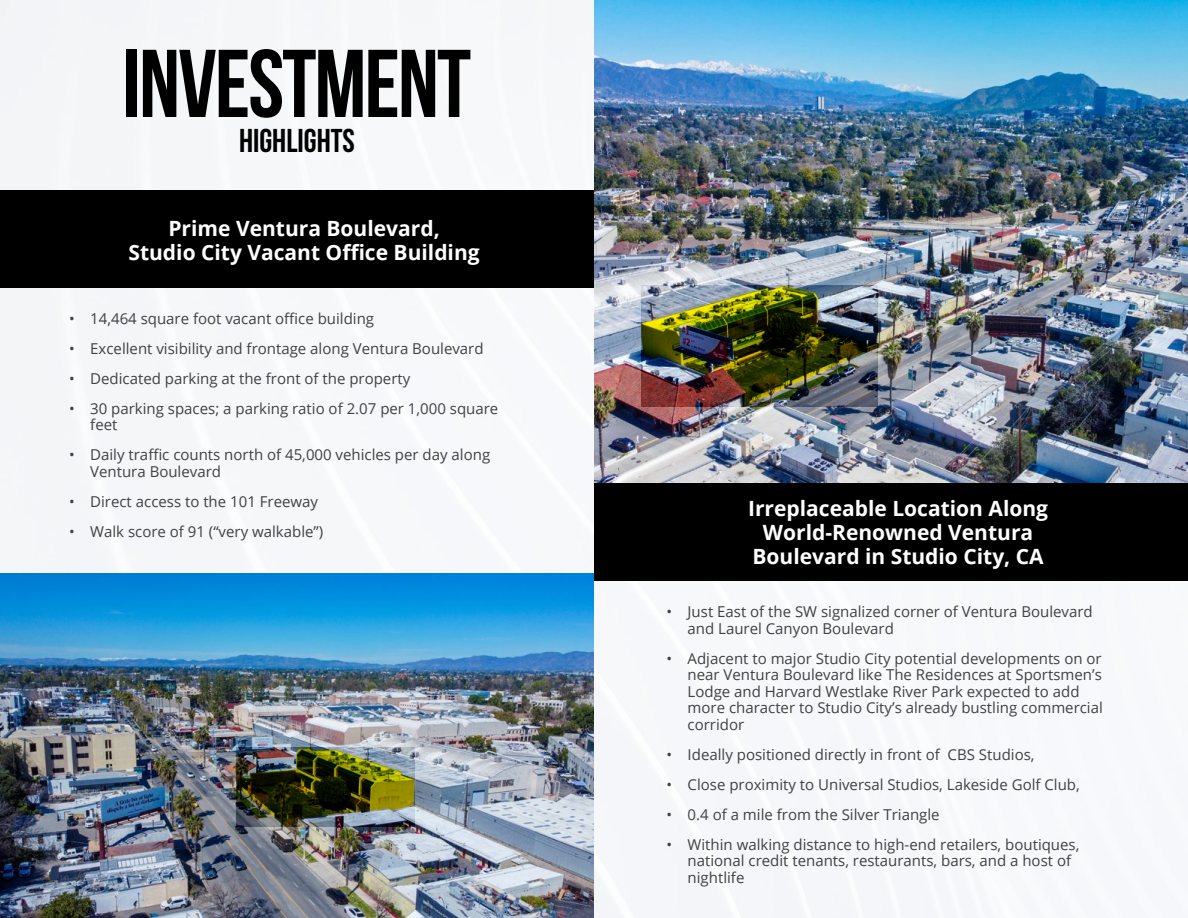
<style>
.page{position:relative;width:1188px;height:918px;background:#f6f7fa}
.page>*{position:absolute;margin:0;border:0;box-sizing:border-box;transform-origin:0 0}
.t1{font:700 96px "Bebas Neue";letter-spacing:-.02em;color:#000}
.t2{font:700 33px "Bebas Neue";color:#000}
.t3{font:700 21px/24px "Open Sans";color:#fff;text-align:center}
.t4{font:15px/16.5px "Open Sans";color:#414042}
.t5{font:15px "Adobe Arabic";color:#4d4d4f}
</style>
<div class="page">
<div style="left:0;top:191px;width:594px;height:97px;background:#000"></div>
<img style="left:0;top:573px;width:594px;height:345px">
<img style="left:594px;top:0;width:594px;height:483px">
<div style="left:594px;top:483px;width:594px;height:97px;background:#000"></div>
<img style="left:236px;top:748px;width:179px;height:78px">
<img style="left:641px;top:286px;width:237px;height:120px">
<svg style="left:75px;top:870px;width:12px;height:13px"></svg>
<h1 class="t1" style="left:123px;top:31px;width:350px">INVESTMENT</h1>
<h2 class="t2" style="left:239px;top:123px;width:117px">HIGHLIGHTS</h2>
<h3 class="t3" style="left:129px;top:215px;width:353px">Prime Ventura Boulevard,<br>Studio City Vacant Office Building</h3>
<p class="t4" style="left:69px;top:309px;width:306px">• 14,464 square foot vacant office building</p>
<p class="t4" style="left:69px;top:339px;width:416px">• Excellent visibility and frontage along Ventura Boulevard</p>
<p class="t4" style="left:69px;top:369px;width:343px">• Dedicated parking at the front of the property</p>
<p class="t4" style="left:90px;top:399px;width:410px;text-indent:-21px">• 30 parking spaces; a parking ratio of 2.07 per 1,000 square feet</p>
<p class="t4" style="left:90px;top:446px;width:401px;text-indent:-21px">• Daily traffic counts north of 45,000 vehicles per day along<br>Ventura Boulevard</p>
<p class="t4" style="left:69px;top:492px;width:250px">• Direct access to the 101 Freeway</p>
<p class="t4" style="left:69px;top:522px;width:256px">• Walk score of 91 (“very walkable”)</p>
<p class="t5" style="left:59px;top:868px;width:12px">10</p>
<h3 class="t3" style="left:748px;top:495px;width:301px">Irreplaceable Location Along<br>World-Renowned Ventura<br>Boulevard in Studio City, CA</h3>
<p class="t4" style="left:688px;top:603px;width:407px;text-indent:-21px">• Just East of the SW signalized corner of Ventura Boulevard and Laurel Canyon Boulevard</p>
<p class="t4" style="left:688px;top:650px;width:417px;text-indent:-21px">• Adjacent to major Studio City potential developments on or near Ventura Boulevard like The Residences at Sportsmen’s Lodge and Harvard Westlake River Park expected to add more character to Studio City’s already bustling commercial corridor</p>
<p class="t4" style="left:667px;top:746px;width:369px">• Ideally positioned directly in front of CBS Studios,</p>
<p class="t4" style="left:667px;top:776px;width:415px">• Close proximity to Universal Studios, Lakeside Golf Club,</p>
<p class="t4" style="left:667px;top:806px;width:275px">• 0.4 of a mile from the Silver Triangle</p>
<p class="t4" style="left:688px;top:836px;width:393px;text-indent:-21px">• Within walking distance to high-end retailers, boutiques, national credit tenants, restaurants, bars, and a host of nightlife</p>
</div>
